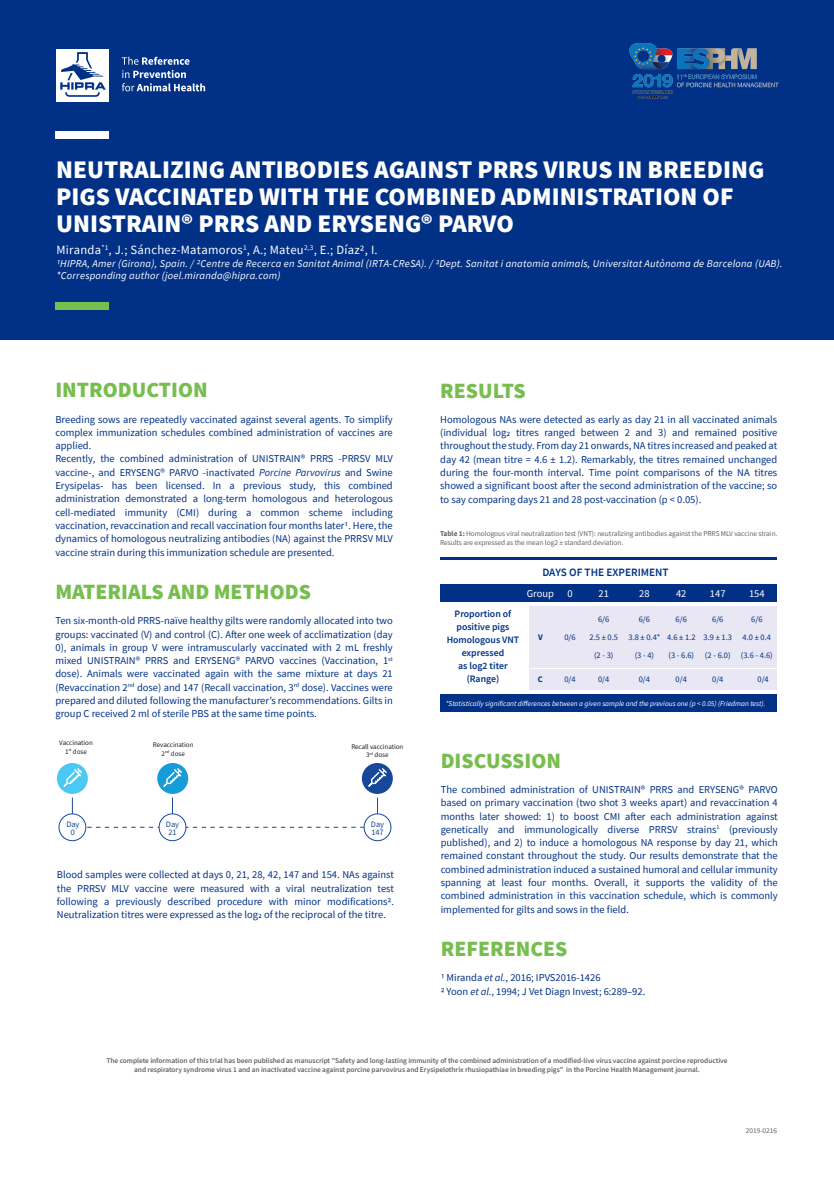
<style>
.page{position:relative;width:834px;height:1179px;background:#fff}
.page>*{position:absolute;margin:0;border:0;box-sizing:border-box;transform-origin:0 0}
.t1{font:900 25.2px/27.3px "Source Sans Pro";color:#fff}
.t2{font:900 21.7px "Source Sans Pro";color:#77be4e}
.t3{font:12.6px "Source Sans Pro";letter-spacing:.02em;color:#fff}
.t4{font:600 11.2px "Source Sans Pro";color:#003186}
.t5{font:10.5px/13.3px "Source Sans Pro";color:#003186;text-align:justify}
.t6{font:italic 10.5px/12.6px "Source Sans Pro";letter-spacing:.02em;color:#fff}
.t7{font:10.5px "Source Sans Pro";color:#fff}
.t8{font:600 9.8px/12.9px "Source Sans Pro";color:#003186;text-align:center}
.t9{font:8.4px "Source Sans Pro";color:#003186}
.t10{font:700 8.4px "Source Sans Pro";color:#003186}
.t11{font:8.33px/8.3px "Source Sans Pro";letter-spacing:-.005em;color:#164898}
.t12{font:600 7.35px/8.8px "Source Sans Pro";letter-spacing:-.005em;color:#636366;text-align:center}
.t13{font:7.35px/8.8px "Source Sans Pro";letter-spacing:-.005em;color:#636366}
.t14{font:italic 7.35px "Source Sans Pro";color:#fff}
.t15{font:7px/8.4px "Source Sans Pro";letter-spacing:-.005em;color:#231f20;text-align:center}
.s1{font-style:italic}
.s2{font-weight:700}
</style>
<div class="page">
<div style="left:0;top:0;width:833px;height:340px;background:#003186"></div>
<div style="left:56px;top:49px;width:52px;height:52px;background:#fff"></div>
<svg style="left:60px;top:52px;width:46px;height:45px"></svg>
<svg style="left:122px;top:57px;width:83px;height:34px"></svg>
<div style="left:55px;top:131px;width:54px;height:8px;background:#fff"></div>
<div style="left:55px;top:302px;width:54px;height:8px;background:#77be4e"></div>
<img style="left:629px;top:43px;width:148px;height:56px">
<svg style="left:172px;top:797px;width:1px;height:16px"></svg>
<svg style="left:377px;top:797px;width:1px;height:16px"></svg>
<div style="left:59px;top:813px;width:27px;height:28px;border:1px solid #174898;border-radius:50%"></div>
<div style="left:57px;top:763px;width:31px;height:31px;background:#4ac9f4;border-radius:50%"></div>
<div style="left:157px;top:763px;width:31px;height:31px;background:#169cd8;border-radius:50%"></div>
<div style="left:362px;top:763px;width:31px;height:31px;background:#174898;border-radius:50%"></div>
<svg style="left:72px;top:797px;width:1px;height:17px"></svg>
<svg style="left:87px;top:827px;width:276px;height:1px"></svg>
<div style="left:159px;top:814px;width:27px;height:26px;background:#fff;border-radius:50%"></div>
<div style="left:159px;top:813px;width:27px;height:28px;border:1px solid #174898;border-radius:50%"></div>
<div style="left:363px;top:813px;width:28px;height:28px;border:1px solid #174898;border-radius:50%"></div>
<svg style="left:63px;top:768px;width:19px;height:19px"></svg>
<svg style="left:162px;top:767px;width:20px;height:20px"></svg>
<svg style="left:368px;top:768px;width:19px;height:19px"></svg>
<div style="left:529px;top:669px;width:247px;height:21px;background:#e8e7f3"></div>
<div style="left:529px;top:606px;width:247px;height:61px;background:#e8e7f3"></div>
<div style="left:440px;top:584px;width:336px;height:18px;background:#003186"></div>
<div style="left:440px;top:694px;width:336px;height:18px;background:#003186"></div>
<hr style="left:440px;top:557px;width:336px;height:2px;background:#003186">
<h1 class="t1" style="left:56px;top:155px;width:709px">NEUTRALIZING ANTIBODIES AGAINST PRRS VIRUS IN BREEDING<br>PIGS VACCINATED WITH THE COMBINED ADMINISTRATION OF<br>UNISTRAIN® PRRS AND ERYSENG® PARVO</h1>
<p class="t3" style="left:56px;top:242px;width:323px">Miranda<sup>*1</sup>, J.; Sánchez-Matamoros<sup>1</sup>, A.; Mateu<sup>2,3</sup>, E.; Díaz2, I.</p>
<p class="t6" style="left:56px;top:257px;width:727px">1HIPRA, Amer (Girona), Spain. / 2Centre de Recerca en Sanitat Animal (IRTA-CReSA). / 3Dept. Sanitat i anatomia animals, Universitat Autònoma de Barcelona (UAB). *Corresponding author (joel.miranda@hipra.com)</p>
<h2 class="t2" style="left:55px;top:375px;width:154px">INTRODUCTION</h2>
<p class="t5" style="left:55px;top:412px;width:339px;text-align:left">Breeding sows are repeatedly vaccinated against several agents. To simplify complex immunization schedules combined administration of vaccines are applied.<br>Recently, the combined administration of UNISTRAIN® PRRS -PRRSV MLV vaccine-, and ERYSENG® PARVO -inactivated <span class="s1">Porcine Parvovirus</span> and Swine Erysipelas- has been licensed. In a previous study, this combined administration demonstrated a long-term homologous and heterologous cell-mediated immunity (CMI) during a common scheme including vaccination, revaccination and recall vaccination four months later1. Here, the dynamics of homologous neutralizing antibodies (NA) against the PRRSV MLV vaccine strain during this immunization schedule are presented.</p>
<h2 class="t2" style="left:55px;top:577px;width:257px">MATERIALS AND METHODS</h2>
<p class="t5" style="left:55px;top:614px;width:339px">Ten six-month-old PRRS-naïve healthy gilts were randomly allocated into two groups: vaccinated (V) and control (C). After one week of acclimatization (day 0), animals in group V were intramuscularly vaccinated with 2 mL freshly mixed UNISTRAIN® PRRS and ERYSENG® PARVO vaccines (Vaccination, 1<sup>st </sup>dose). Animals were vaccinated again with the same mixture at days 21 (Revaccination 2<sup>nd</sup> dose) and 147 (Recall vaccination, 3<sup>rd</sup> dose). Vaccines were prepared and diluted following the manufacturer’s recommendations. Gilts in group C received 2 ml of sterile PBS at the same time points.</p>
<p class="t15" style="left:59px;top:738px;width:35px">Vaccination<br>1<sup>st</sup> dose</p>
<p class="t15" style="left:153px;top:740px;width:42px">Revaccination<br>2<sup>nd</sup> dose</p>
<p class="t15" style="left:351px;top:742px;width:53px">Recall vaccination<br>3<sup>rd</sup> dose</p>
<p class="t11" style="left:66px;top:819px;width:15px;text-align:center">Day<br>0</p>
<p class="t11" style="left:166px;top:819px;width:15px">Day<br>21</p>
<p class="t11" style="left:371px;top:819px;width:15px">Day<br>147</p>
<p class="t5" style="left:57px;top:868px;width:338px">Blood samples were collected at days 0, 21, 28, 42, 147 and 154. NAs against the PRRSV MLV vaccine were measured with a viral neutralization test following a previously described procedure with minor modifications2.<br>Neutralization titres were expressed as the log2 of the reciprocal of the titre.</p>
<h2 class="t2" style="left:440px;top:375px;width:87px">RESULTS</h2>
<p class="t5" style="left:440px;top:412px;width:338px">Homologous NAs were detected as early as day 21 in all vaccinated animals (individual log2 titres ranged between 2 and 3) and remained positive throughout the study. From day 21 onwards, NA titres increased and peaked at day 42 (mean titre = 4.6 ± 1.2). Remarkably, the titres remained unchanged during the four-month interval. Time point comparisons of the NA titres showed a significant boost after the second administration of the vaccine; so to say comparing days 21 and 28 post-vaccination (p &lt; 0.05).</p>
<p class="t13" style="left:440px;top:529px;width:339px"><span class="s2">Table 1:</span> Homologous viral neutralization test (VNT): neutralizing antibodies against the PRRS MLV vaccine strain.<br>Results are expressed as the mean log2 ± standard deviation.</p>
<p class="t4" style="left:542px;top:565px;width:128px">DAYS OF THE EXPERIMENT</p>
<p class="t7" style="left:526px;top:587px;width:29px">Group</p>
<p class="t7" style="left:567px;top:587px;width:7px">0</p>
<p class="t7" style="left:598px;top:587px;width:12px">21</p>
<p class="t7" style="left:639px;top:587px;width:12px">28</p>
<p class="t7" style="left:676px;top:587px;width:12px">42</p>
<p class="t7" style="left:709px;top:587px;width:17px">147</p>
<p class="t7" style="left:748px;top:587px;width:17px">154</p>
<p class="t9" style="left:598px;top:613px;width:13px">6/6</p>
<p class="t9" style="left:638px;top:613px;width:13px">6/6</p>
<p class="t9" style="left:675px;top:613px;width:13px">6/6</p>
<p class="t9" style="left:712px;top:613px;width:13px">6/6</p>
<p class="t9" style="left:751px;top:613px;width:13px">6/6</p>
<p class="t10" style="left:538px;top:631px;width:6px">V</p>
<p class="t9" style="left:564px;top:631px;width:13px">0/6</p>
<p class="t9" style="left:589px;top:631px;width:144px">2.5 ± 0.5 3.8 ± 0.4* 4.6 ± 1.2 3.9 ± 1.3</p>
<p class="t9" style="left:742px;top:631px;width:30px">4.0 ± 0.4</p>
<p class="t9" style="left:594px;top:649px;width:21px">(2 - 3)</p>
<p class="t9" style="left:634px;top:649px;width:21px">(3 - 4)</p>
<p class="t9" style="left:668px;top:649px;width:27px">(3 - 6.6)</p>
<p class="t9" style="left:704px;top:649px;width:69px">(2 - 6.0) (3.6 - 4.6)</p>
<p class="t10" style="left:538px;top:674px;width:6px">C</p>
<p class="t9" style="left:564px;top:674px;width:13px">0/4</p>
<p class="t9" style="left:598px;top:674px;width:13px">0/4</p>
<p class="t9" style="left:638px;top:674px;width:13px">0/4</p>
<p class="t9" style="left:675px;top:674px;width:13px">0/4</p>
<p class="t9" style="left:712px;top:674px;width:13px">0/4</p>
<p class="t9" style="left:757px;top:674px;width:13px">0/4</p>
<p class="t8" style="left:446px;top:607px;width:74px">Proportion of positive pigs<br>Homologous VNT expressed<br>as log2 titer (Range)</p>
<p class="t14" style="left:445px;top:699px;width:321px">*Statistically significant differences between a given sample and the previous one (p &lt; 0.05) (Friedman test).</p>
<h2 class="t2" style="left:440px;top:745px;width:122px">DISCUSSION</h2>
<p class="t5" style="left:440px;top:782px;width:338px">The combined administration of UNISTRAIN® PRRS and ERYSENG® PARVO based on primary vaccination (two shot 3 weeks apart) and revaccination 4 months later showed: 1) to boost CMI after each administration against genetically and immunologically diverse PRRSV strains<sup>1</sup> (previously published), and 2) to induce a homologous NA response by day 21, which remained constant throughout the study. Our results demonstrate that the combined administration induced a sustained humoral and cellular immunity spanning at least four months. Overall, it supports the validity of the combined administration in this vaccination schedule, which is commonly implemented for gilts and sows in the field.</p>
<h2 class="t2" style="left:440px;top:934px;width:128px">REFERENCES</h2>
<p class="t5" style="left:440px;top:971px;width:206px">1 Miranda <span class="s1">et al.</span>, 2016; IPVS2016-1426<br>2 Yoon <span class="s1">et al.</span>, 1994; J Vet Diagn Invest; 6:289–92.</p>
<p class="t12" style="left:106px;top:1056px;width:622px">The complete information of this trial has been published as manuscript "Safety and long-lasting immunity of the combined administration of a modified-live virus vaccine against porcine reproductive and respiratory syndrome virus 1 and an inactivated vaccine against porcine parvovirus and Erysipelothrix rhusiopathiae in breeding pigs" in the Porcine Health Management journal.</p>
<p class="t13" style="left:745px;top:1125px;width:33px">2019-0216</p>
</div>
